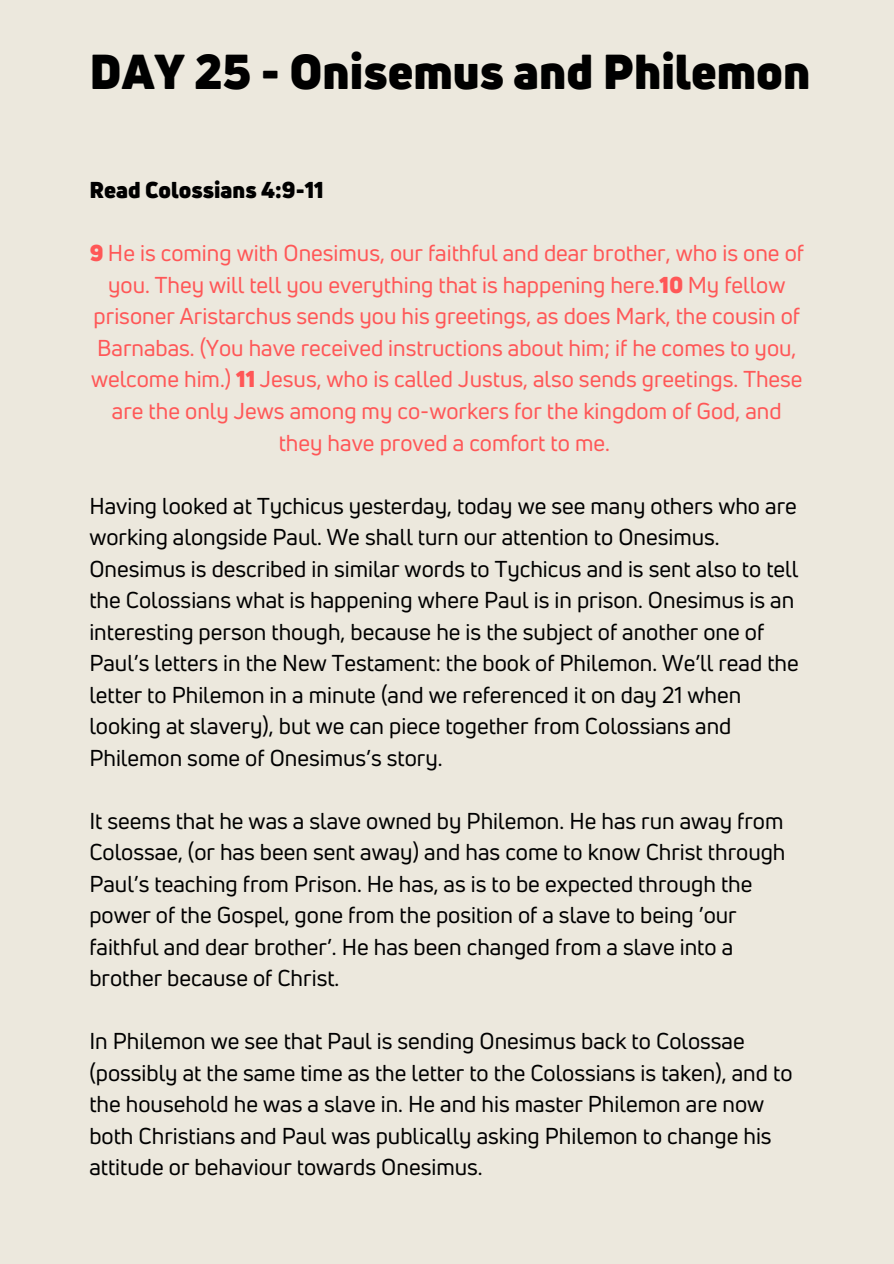
<style>
.page{position:relative;width:894px;height:1264px;background:#fff}
.page>*{position:absolute;margin:0;border:0;box-sizing:border-box;transform-origin:0 0}
.t1{font:900 48px "Uni Neue";color:#000}
.t2{font:22.5px/31.5px "Uni Neue";color:#000}
.t3{font:22.5px/31.5px "Uni Neue";color:#ff5757;text-align:center}
.t4{font:900 22.5px "Uni Neue";color:#000}
.s1{font-weight:900}
</style>
<div class="page">
<div style="left:0;top:0;width:893px;height:1263px;background:#ece8dd"></div>
<h1 class="t1" style="left:89px;top:38px;width:722px">DAY 25 - Onisemus and Philemon</h1>
<h2 class="t4" style="left:89px;top:175px;width:236px">Read Colossians 4:9-11</h2>
<p class="t3" style="left:90px;top:237px;width:715px"><span class="s1">9</span> He is coming with Onesimus, our faithful and dear brother, who is one of you. They will tell you everything that is happening here.<span class="s1">10</span> My fellow prisoner Aristarchus sends you his greetings, as does Mark, the cousin of Barnabas. (You have received instructions about him; if he comes to you, welcome him.) <span class="s1">11</span> Jesus, who is called Justus, also sends greetings. These are the only Jews among my co-workers for the kingdom of God, and they have proved a comfort to me.</p>
<p class="t2" style="left:89px;top:489px;width:710px">Having looked at Tychicus yesterday, today we see many others who are working alongside Paul. We shall turn our attention to Onesimus.<br>Onesimus is described in similar words to Tychicus and is sent also to tell the Colossians what is happening where Paul is in prison. Onesimus is an interesting person though, because he is the subject of another one of Paul’s letters in the New Testament: the book of Philemon. We’ll read the letter to Philemon in a minute (and we referenced it on day 21 when looking at slavery), but we can piece together from Colossians and Philemon some of Onesimus’s story.</p>
<p class="t2" style="left:89px;top:804px;width:697px">It seems that he was a slave owned by Philemon. He has run away from Colossae, (or has been sent away) and has come to know Christ through Paul’s teaching from Prison. He has, as is to be expected through the power of the Gospel, gone from the position of a slave to being ’our faithful and dear brother’. He has been changed from a slave into a brother because of Christ.</p>
<p class="t2" style="left:89px;top:1025px;width:704px">In Philemon we see that Paul is sending Onesimus back to Colossae (possibly at the same time as the letter to the Colossians is taken), and to the household he was a slave in. He and his master Philemon are now both Christians and Paul was publically asking Philemon to change his attitude or behaviour towards Onesimus.</p>
</div>
